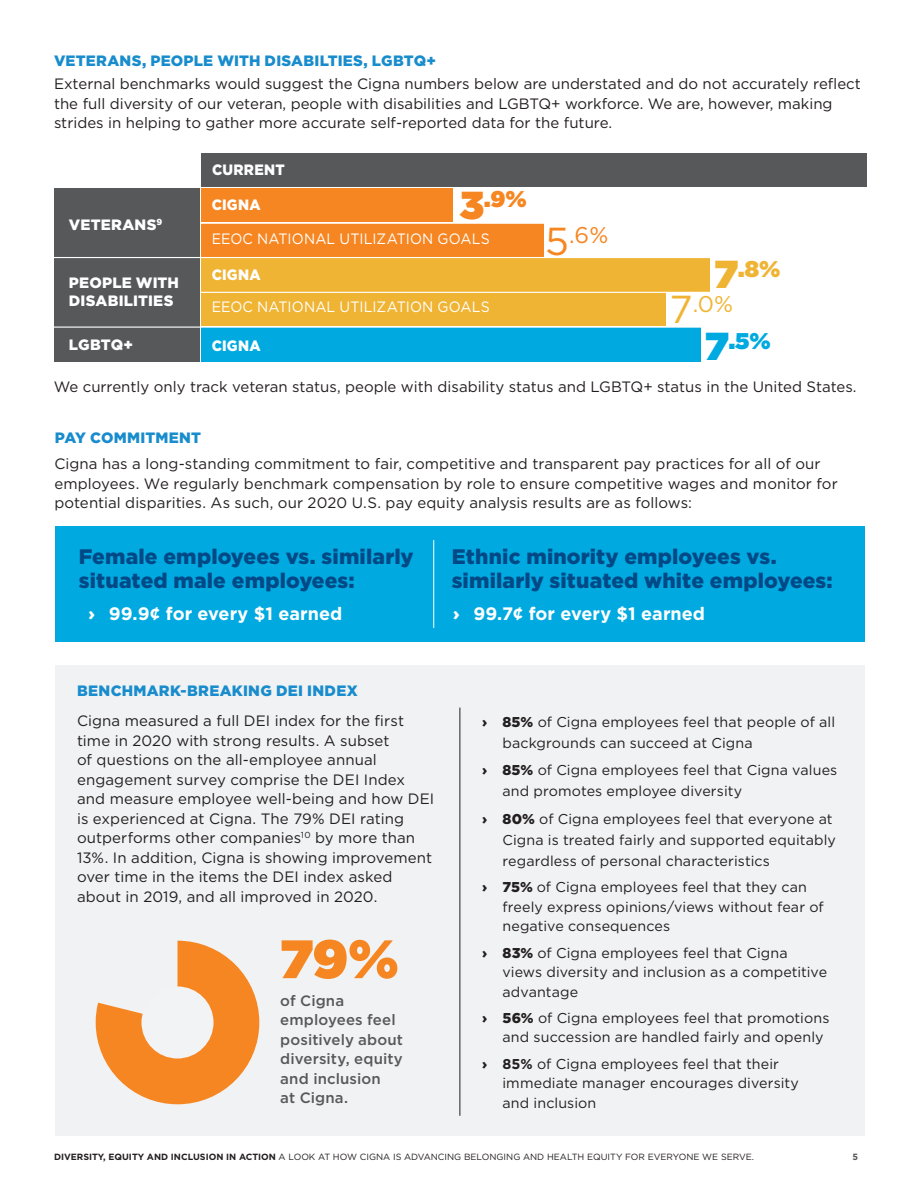
<style>
.page{position:relative;width:918px;height:1188px;background:#fff}
.page>*{position:absolute;margin:0;border:0;box-sizing:border-box;transform-origin:0 0}
.t1{font:900 54px "Gotham";color:#f68621}
.t2{font:22.8px "Gotham";color:#f0b434}
.t3{font:900 22.8px "Gotham";color:#00aae0}
.t4{font:900 22.8px "Gotham";color:#f0b434}
.t5{font:900 22.8px "Gotham";color:#f68621}
.t6{font:22.8px "Gotham";color:#f68621}
.bullets{font:900 21px/24px "Gotham";letter-spacing:.005em;color:#004986}
.body_copy{font:900 21px/24px "Gotham";letter-spacing:.005em;color:#004986}
.t7{font:700 18px "Gotham";letter-spacing:.005em;color:#fff}
.body_copy-2{font:15px/19.5px "Gotham";color:#231f20}
.mini_sub{font:900 15px "Gotham";letter-spacing:.015em;color:#188ccc}
.intro_copy{font:500 15px/19.5px "Gotham";letter-spacing:.01em;color:#57585a}
.mini_sub-2{font:15px "Gotham";letter-spacing:.01em;color:#fff;scale:.94 1}
.mini_sub-3{font:900 15px/18px "Gotham";letter-spacing:.01em;color:#fff}
.mini_sub-4{font:900 15px "Gotham";letter-spacing:.01em;color:#fff;scale:.94 1}
.t8{font:14.25px/19.5px "Gotham";letter-spacing:.01em;color:#231f20}
.t9{font:9px "Gotham";color:#231f20}
.t10{font:700 9px "Gotham";color:#57585a}
.s1{font-size:39px}
.s2{font-weight:900}
.s3{font-weight:700}
</style>
<div class="page">
<div style="left:54px;top:188px;width:146px;height:174px;background:#57585a"></div>
<div style="left:201px;top:188px;width:252px;height:34px;background:#f68621"></div>
<div style="left:201px;top:223px;width:342px;height:34px;background:#f68621"></div>
<div style="left:201px;top:258px;width:509px;height:33px;background:#f0b434"></div>
<div style="left:201px;top:293px;width:464px;height:33px;background:#f0b434"></div>
<div style="left:201px;top:327px;width:500px;height:35px;background:#00aae0"></div>
<div style="left:201px;top:153px;width:666px;height:33px;background:#57585a"></div>
<div style="left:55px;top:666px;width:810px;height:470px;background:#f1f2f3"></div>
<svg style="left:96px;top:941px;width:163px;height:163px"></svg>
<div style="left:141px;top:986px;width:73px;height:73px;background:#f2f3f4;border-radius:50%"></div>
<hr style="left:460px;top:708px;width:1px;height:408px;background:#231f20">
<div style="left:55px;top:526px;width:810px;height:116px;background:#00aae0"></div>
<hr style="left:433px;top:540px;width:1px;height:88px;background:#fff">
<hr style="left:44px;top:327px;width:776px;height:1px;background:#fff">
<hr style="left:49px;top:257px;width:766px;height:1px;background:#fff">
<hr style="left:201px;top:223px;width:434px;height:1px;background:#fff">
<p class="mini_sub" style="left:54px;top:51px;width:383px">VETERANS, PEOPLE WITH DISABILTIES, LGBTQ+</p>
<p class="body_copy-2" style="left:54px;top:74px;width:808px">External benchmarks would suggest the Cigna numbers below are understated and do not accurately reflect the full diversity of our veteran, people with disabilities and LGBTQ+ workforce. We are, however, making strides in helping to gather more accurate self-reported data for the future.</p>
<p class="mini_sub-3" style="left:69px;top:215px;width:95px">VETERANS<sup>9</sup></p>
<p class="mini_sub-3" style="left:69px;top:274px;width:112px">PEOPLE WITH<br>DISABILITIES</p>
<p class="mini_sub-3" style="left:69px;top:336px;width:66px">LGBTQ+</p>
<p class="mini_sub-4" style="left:212px;top:160px;width:79px">CURRENT</p>
<p class="t5" style="left:460px;top:183px;width:68px"><span class="s1">3</span>.9%</p>
<p class="mini_sub-4" style="left:212px;top:195px;width:54px">CIGNA</p>
<p class="mini_sub-2" style="left:212px;top:229px;width:297px">EEOC NATIONAL UTILIZATION GOALS</p>
<p class="mini_sub-4" style="left:212px;top:265px;width:54px">CIGNA</p>
<p class="mini_sub-2" style="left:212px;top:298px;width:297px">EEOC NATIONAL UTILIZATION GOALS</p>
<p class="mini_sub-4" style="left:212px;top:336px;width:54px">CIGNA</p>
<p class="t6" style="left:545px;top:221px;width:65px"><span class="s1">5</span>.6%</p>
<p class="t4" style="left:715px;top:252px;width:67px"><span class="s1">7</span>.8%</p>
<p class="t2" style="left:670px;top:289px;width:65px"><span class="s1">7</span>.0%</p>
<p class="t3" style="left:705px;top:324px;width:67px"><span class="s1">7</span>.5%</p>
<p class="body_copy-2" style="left:54px;top:377px;width:804px">We currently only track veteran status, people with disability status and LGBTQ+ status in the United States.</p>
<p class="mini_sub" style="left:55px;top:427px;width:148px">PAY COMMITMENT</p>
<p class="body_copy-2" style="left:54px;top:454px;width:785px">Cigna has a long-standing commitment to fair, competitive and transparent pay practices for all of our employees. We regularly benchmark compensation by role to ensure competitive wages and monitor for potential disparities. As such, our 2020 U.S. pay equity analysis results are as follows:</p>
<p class="body_copy" style="left:79px;top:545px;width:336px">Female employees vs. similarly situated male employees:</p>
<p class="bullets" style="left:452px;top:545px;width:383px">Ethnic minority employees vs. similarly situated white employees:</p>
<p class="t7" style="left:88px;top:602px;width:255px"><span class="s2">›</span> 99.9¢ for every $1 earned</p>
<p class="t7" style="left:453px;top:602px;width:253px"><span class="s2">›</span> 99.7¢ for every $1 earned</p>
<p class="mini_sub" style="left:77px;top:681px;width:282px">BENCHMARK-BREAKING DEI INDEX</p>
<p class="body_copy-2" style="left:77px;top:711px;width:359px">Cigna measured a full DEI index for the first time in 2020 with strong results. A subset<br>of questions on the all-employee annual engagement survey comprise the DEI Index and measure employee well-being and how DEI is experienced at Cigna. The 79% DEI rating outperforms other companies<sup>10</sup> by more than 13%. In addition, Cigna is showing improvement over time in the items the DEI index asked about in 2019, and all improved in 2020.</p>
<p class="t1" style="left:280px;top:920px;width:120px">79%</p>
<p class="intro_copy" style="left:280px;top:990px;width:124px">of Cigna employees feel positively about diversity, equity and inclusion<br>at Cigna.</p>
<p class="t8" style="left:502px;top:711px;width:334px;line-height:21px;text-indent:-20px"><span class="s2">› 85%</span> of Cigna employees feel that people of all backgrounds can succeed at Cigna</p>
<p class="t8" style="left:502px;top:759px;width:336px;line-height:21px;text-indent:-20px"><span class="s2">› 85%</span> of Cigna employees feel that Cigna values and promotes employee diversity</p>
<p class="t8" style="left:502px;top:808px;width:335px;line-height:21px;text-indent:-20px"><span class="s2">› 80%</span> of Cigna employees feel that everyone at<br>Cigna is treated fairly and supported equitably regardless of personal characteristics</p>
<p class="t8" style="left:502px;top:877px;width:323px;text-indent:-20px"><span class="s2">› 75%</span> of Cigna employees feel that they can freely express opinions/views without fear of negative consequences</p>
<p class="t8" style="left:502px;top:942px;width:326px;text-indent:-20px"><span class="s2">› 83%</span> of Cigna employees feel that Cigna views diversity and inclusion as a competitive advantage</p>
<p class="t8" style="left:502px;top:1008px;width:329px;text-indent:-20px"><span class="s2">› 56%</span> of Cigna employees feel that promotions and succession are handled fairly and openly</p>
<p class="t8" style="left:502px;top:1053px;width:298px;text-indent:-20px"><span class="s2">›</span> <span class="s3">85%</span> of Cigna employees feel that their immediate manager encourages diversity and inclusion</p>
<p class="t9" style="left:54px;top:1151px;width:702px"><span class="s3">DIVERSITY, EQUITY AND INCLUSION IN ACTION</span> A LOOK AT HOW CIGNA IS ADVANCING BELONGING AND HEALTH EQUITY FOR EVERYONE WE SERVE.</p>
<p class="t10" style="left:853px;top:1151px;width:7px">5</p>
</div>
